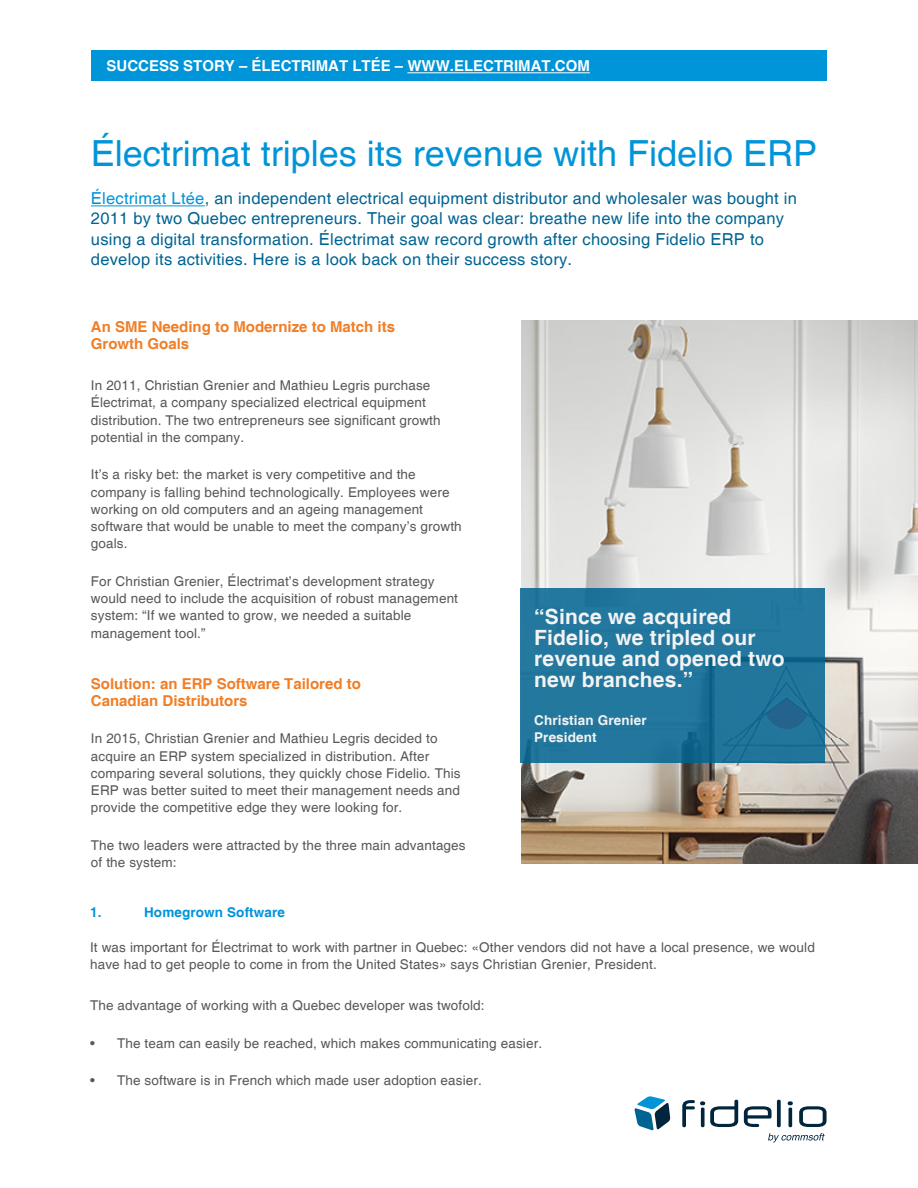
<style>
.page{position:relative;width:918px;height:1188px;background:#fff}
.page>*{position:absolute;margin:0;border:0;box-sizing:border-box;transform-origin:0 0}
.t1{font:36px "Helvetica";color:#0094d8}
.t2{font:700 21px/21px "Helvetica";letter-spacing:.01em;color:#f3f3f3}
.t3{font:16.5px/20.2px "Helvetica";letter-spacing:.015em;color:#006492}
.t4{font:700 15px/17.2px "Helvetica";color:#f07e26}
.t5{font:700 15px "Helvetica";color:#fff}
.t6{font:13.5px/17.2px "Helvetica";letter-spacing:.01em;color:#575756}
.t7{font:700 13.5px/17.2px "Helvetica";letter-spacing:.01em;color:#f3f3f3}
.t8{font:700 13.5px "Helvetica";letter-spacing:.01em;color:#0093d9}
.s1{color:#0093d9}
</style>
<div class="page">
<img style="left:522px;top:321px;width:396px;height:543px">
<div style="left:91px;top:51px;width:736px;height:30px;background:#0094d8"></div>
<hr style="left:407px;top:72px;width:183px;height:1px;background:#fff">
<hr style="left:91px;top:205px;width:114px;height:1px;background:#0093d9">
<svg style="left:521px;top:588px;width:304px;height:174px;background:#21759c"></svg>
<svg style="left:682px;top:1100px;width:145px;height:27px"></svg>
<svg style="left:634px;top:1096px;width:36px;height:35px"></svg>
<svg style="left:768px;top:1133px;width:57px;height:9px"></svg>
<p class="t5" style="left:107px;top:57px;width:485px">SUCCESS STORY – ÉLECTRIMAT LTÉE – WWW.ELECTRIMAT.COM</p>
<h1 class="t1" style="left:91px;top:132px;width:728px">Électrimat triples its revenue with Fidelio ERP</h1>
<p class="t3" style="left:91px;top:189px;width:708px"><span class="s1">Électrimat Ltée</span>, an independent electrical equipment distributor and wholesaler was bought in 2011 by two Quebec entrepreneurs. Their goal was clear: breathe new life into the company using a digital transformation. Électrimat saw record growth after choosing Fidelio ERP to develop its activities. Here is a look back on their success story.</p>
<p class="t4" style="left:91px;top:319px;width:306px">An SME Needing to Modernize to Match its<br>Growth Goals</p>
<p class="t6" style="left:91px;top:377px;width:351px">In 2011, Christian Grenier and Mathieu Legris purchase Électrimat, a company specialized electrical equipment distribution. The two entrepreneurs see significant growth potential in the company.</p>
<p class="t6" style="left:91px;top:467px;width:372px">It’s a risky bet: the market is very competitive and the company is falling behind technologically. Employees were working on old computers and an ageing management software that would be unable to meet the company’s growth goals.</p>
<p class="t6" style="left:91px;top:573px;width:369px">For Christian Grenier, Électrimat’s development strategy would need to include the acquisition of robust management system: “If we wanted to grow, we needed a suitable management tool.”</p>
<p class="t4" style="left:91px;top:676px;width:272px">Solution: an ERP Software Tailored to<br>Canadian Distributors</p>
<p class="t6" style="left:91px;top:731px;width:371px">In 2015, Christian Grenier and Mathieu Legris decided to acquire an ERP system specialized in distribution. After comparing several solutions, they quickly chose Fidelio. This ERP was better suited to meet their management needs and provide the competitive edge they were looking for.</p>
<p class="t6" style="left:91px;top:837px;width:376px">The two leaders were attracted by the three main advantages of the system:</p>
<p class="t8" style="left:90px;top:904px;width:13px">1.</p>
<p class="t8" style="left:144px;top:904px;width:143px">Homegrown Software</p>
<p class="t6" style="left:90px;top:939px;width:726px">It was important for Électrimat to work with partner in Quebec: «Other vendors did not have a local presence, we would have had to get people to come in from the United States» says Christian Grenier, President.</p>
<p class="t6" style="left:90px;top:997px;width:396px">The advantage of working with a Quebec developer was twofold:</p>
<p class="t6" style="left:90px;top:1035px;width:454px">• The team can easily be reached, which makes communicating easier.</p>
<p class="t6" style="left:90px;top:1072px;width:393px">• The software is in French which made user adoption easier.</p>
<h2 class="t2" style="left:534px;top:607px;width:252px">“Since we acquired<br>Fidelio, we tripled our revenue and opened two new branches.”</h2>
<p class="t7" style="left:534px;top:712px;width:114px">Christian Grenier<br>President</p>
</div>
